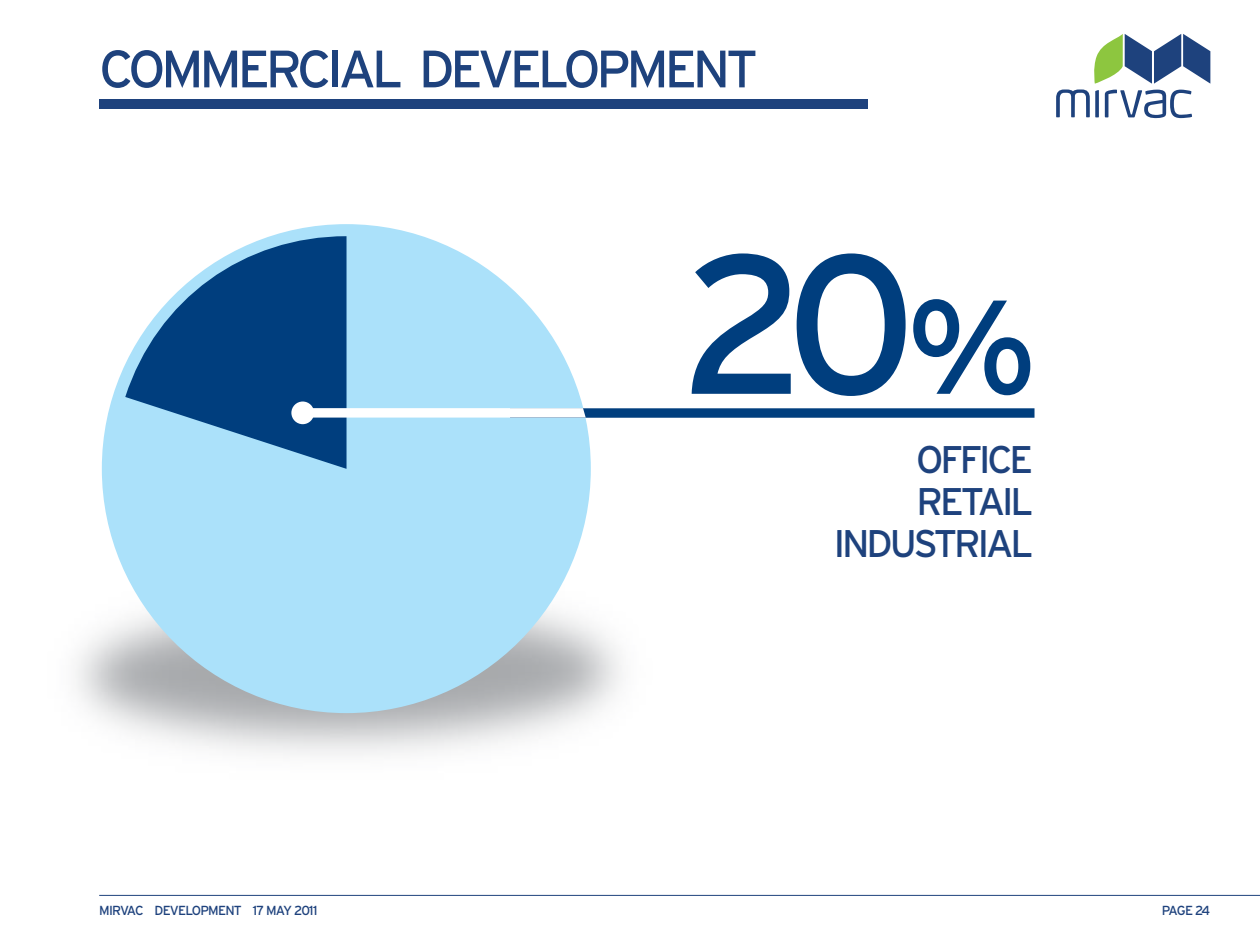
<style>
.page{position:relative;width:1260px;height:945px;background:#fff}
.page>*{position:absolute;margin:0;border:0;box-sizing:border-box;transform-origin:0 0}
.t1{font:197.4px "Interstate";color:#003e7e}
.t2{font:52.5px "Interstate";letter-spacing:-.08em;color:#1e427d}
.t3{font:38.5px/42px "Interstate";letter-spacing:-.08em;color:#1e427d;text-align:right}
.t4{font:13.12px "Interstate";letter-spacing:-.06em;color:#1e427d}
.s1{font-size:133.17px}
</style>
<div class="page">
<svg style="left:1094px;top:34px;width:116px;height:50px"></svg>
<svg style="left:1105px;top:90px;width:87px;height:28px"></svg>
<svg style="left:1056px;top:90px;width:43px;height:27px"></svg>
<hr style="left:99px;top:895px;width:1161px;height:1px;background:#1e427d">
<div style="left:99px;top:99px;width:769px;height:10px;background:#1e427d"></div>
<div style="left:102px;top:224px;width:489px;height:489px;background:#abe1fa;border-radius:50%"></div>
<svg style="left:125px;top:236px;width:222px;height:233px;fill:#003e7e"></svg>
<div style="left:510px;top:408px;width:525px;height:10px;background:#003e7e"></div>
<div style="left:291px;top:402px;width:23px;height:22px;background:#fff;border-radius:50%"></div>
<div style="left:304px;top:408px;width:283px;height:10px;background:#fff"></div>
<h2 class="t2" style="left:99px;top:39px;width:660px">COMM ERCIAL DEVELOPM ENT</h2>
<h1 class="t1" style="left:682px;top:214px;width:356px">20<span class="s1">%</span></h1>
<h3 class="t3" style="left:834px;top:438px;width:201px">OFFICE<br>RETAIL<br>INDUSTRIAL</h3>
<p class="t4" style="left:99px;top:903px;width:35px">MIRVAC</p>
<p class="t4" style="left:155px;top:903px;width:164px">DEVELOPM ENT 17 MAY 2011</p>
<p class="t4" style="left:1162px;top:903px;width:50px">PAGE 24</p>
</div>
